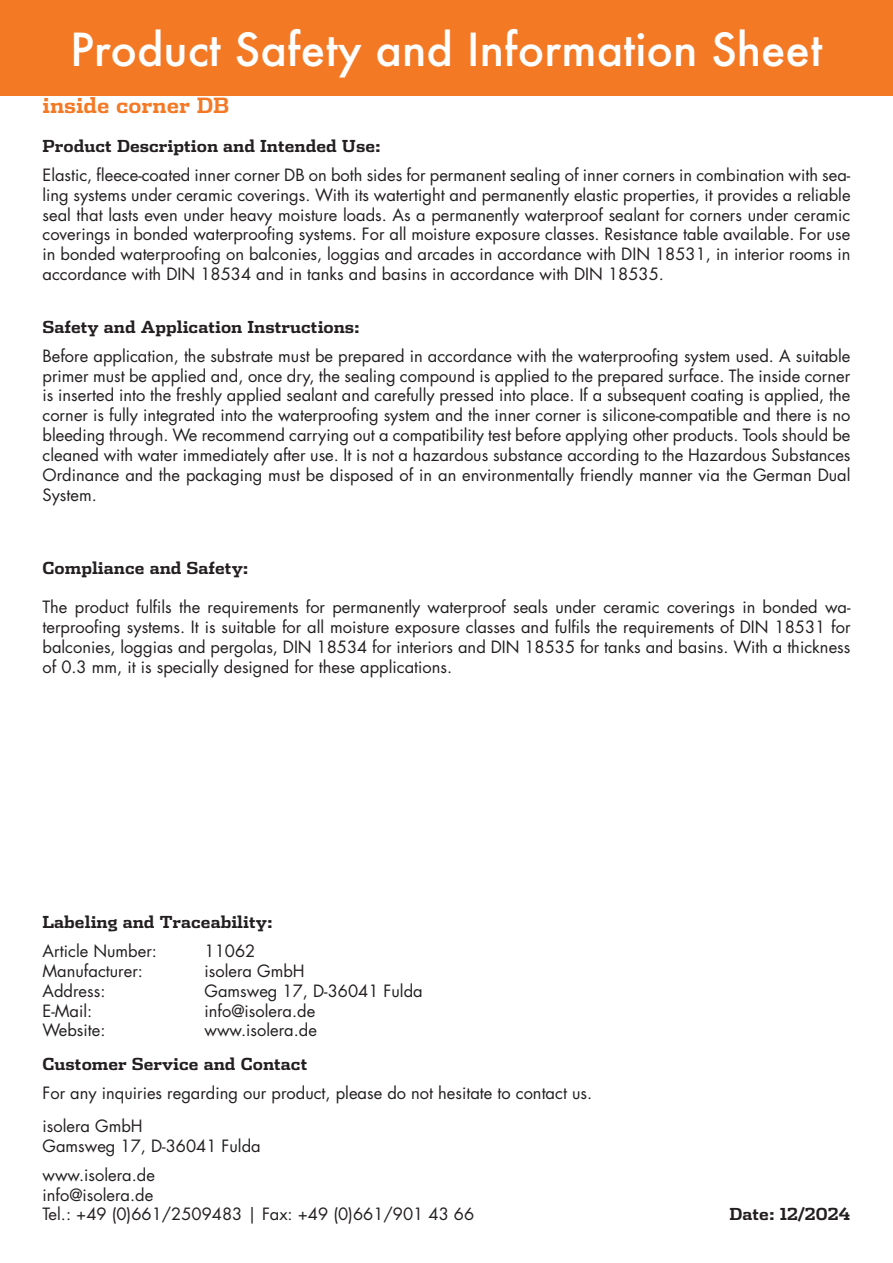
<style>
.page{position:relative;width:893px;height:1263px;background:#fff}
.page>*{position:absolute;margin:0;border:0;box-sizing:border-box;transform-origin:0 0}
.t1{font:500 44.25px "Futura";color:#fff}
.t2{font:700 21px "Dispatch";color:#f47925}
.t3{font:16.5px/19.8px "Futura Std";color:#231f20;text-align:justify}
.t4{font:700 16.5px "Dispatch";color:#231f20}
</style>
<div class="page">
<div style="left:0;top:0;width:893px;height:96px;background:#f47925"></div>
<h1 class="t1" style="left:70px;top:19px;width:754px">Product Safety and Information Sheet</h1>
<p class="t2" style="left:43px;top:91px;width:189px">inside corner DB</p>
<p class="t4" style="left:43px;top:135px;width:340px">Product Description and Intended Use:</p>
<p class="t3" style="left:43px;top:165px;width:809px">Elastic, fleece-coated inner corner DB on both sides for permanent sealing of inner corners in combination with sea&shy;ling systems under ceramic coverings. With its watertight and permanently elastic properties, it provides a reliable seal that lasts even under heavy moisture loads. As a permanently waterproof sealant for corners under ceramic coverings in bonded waterproofing systems. For all moisture exposure classes. Resistance table available. For use in bonded waterproofing on balconies, loggias and arcades in accordance with DIN 18531, in interior rooms in accordance with DIN 18534 and in tanks and basins in accordance with DIN 18535.</p>
<p class="t4" style="left:43px;top:316px;width:319px">Safety and Application Instructions:</p>
<p class="t3" style="left:43px;top:346px;width:809px">Before application, the substrate must be prepared in accordance with the waterproofing system used. A suitable primer must be applied and, once dry, the sealing compound is applied to the prepared surface. The inside corner is inserted into the freshly applied sealant and carefully pressed into place. If a subsequent coating is applied, the corner is fully integrated into the waterproofing system and the inner corner is silicone-compatible and there is no bleeding through. We recommend carrying out a compatibility test before applying other products. Tools should be cleaned with water immediately after use. It is not a hazardous substance according to the Hazardous Substances Ordinance and the packaging must be disposed of in an environmentally friendly manner via the German Dual System.</p>
<p class="t4" style="left:43px;top:556px;width:208px">Compliance and Safety:</p>
<p class="t3" style="left:43px;top:597px;width:809px">The product fulfils the requirements for permanently waterproof seals under ceramic coverings in bonded wa&shy;terproofing systems. It is suitable for all moisture exposure classes and fulfils the requirements of DIN 18531 for balconies, loggias and pergolas, DIN 18534 for interiors and DIN 18535 for tanks and basins. With a thickness of 0.3 mm, it is specially designed for these applications.</p>
<p class="t4" style="left:43px;top:911px;width:232px">Labeling and Traceability:</p>
<p class="t3" style="left:43px;top:941px;width:116px">Article Number:</p>
<p class="t3" style="left:205px;top:941px;width:52px">11062</p>
<p class="t3" style="left:43px;top:961px;width:102px">Manufacturer:</p>
<p class="t3" style="left:205px;top:961px;width:102px">isolera GmbH</p>
<p class="t3" style="left:43px;top:981px;width:64px">Address:</p>
<p class="t3" style="left:205px;top:981px;width:220px">Gamsweg 17, D-36041 Fulda</p>
<p class="t3" style="left:43px;top:1001px;width:51px">E-Mail:</p>
<p class="t3" style="left:205px;top:1001px;width:112px">info@isolera.de</p>
<p class="t3" style="left:43px;top:1021px;width:64px">Website:</p>
<p class="t3" style="left:205px;top:1021px;width:114px">www.isolera.de</p>
<p class="t4" style="left:43px;top:1052px;width:266px">Customer Service and Contact</p>
<p class="t3" style="left:43px;top:1076px;width:551px;line-height:33.5px">For any inquiries regarding our product, please do not hesitate to contact us. isolera GmbH</p>
<p class="t3" style="left:43px;top:1132px;width:220px;line-height:28.8px">Gamsweg 17, D-36041 Fulda www.isolera.de</p>
<p class="t3" style="left:43px;top:1185px;width:433px">info@isolera.de<br>Tel.: +49 (0)661/2509483 | Fax: +49 (0)661/901 43 66</p>
<p class="t4" style="left:729px;top:1203px;width:122px">Date: 12/2024</p>
</div>
